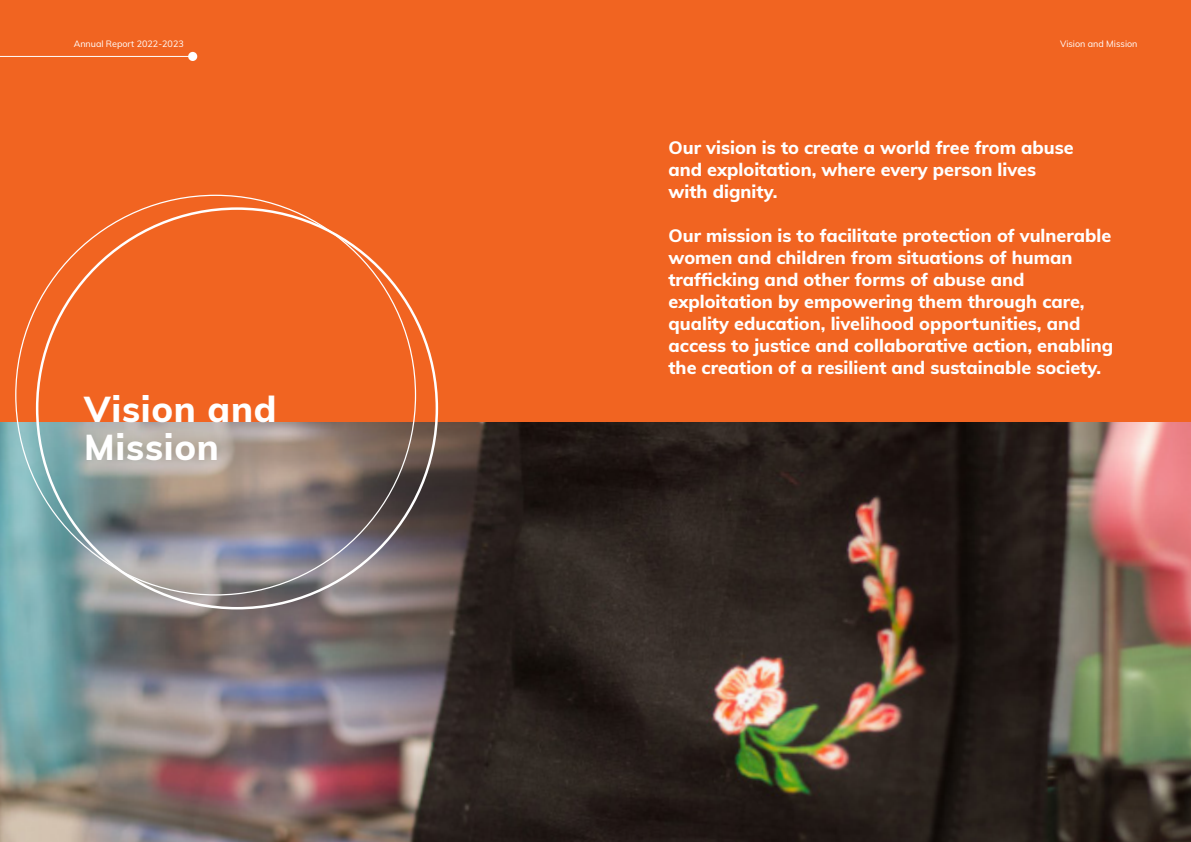
<style>
.page{position:relative;width:1191px;height:842px;background:#fff}
.page>*{position:absolute;margin:0;border:0;box-sizing:border-box;transform-origin:0 0}
.Body_-_Left_Aligned{font:800 36px "Muli";letter-spacing:.02em;color:#fff}
.Body_-_Left_Aligned-2{font:800 18px/22px "Muli";color:#fff}
.Body_-_Right_Aligned{font:9px "Muli";color:#fff}
</style>
<div class="page">
<img style="left:0;top:421px;width:1191px;height:421px">
<div style="left:0;top:0;width:1191px;height:421px;background:#f16421"></div>
<hr style="left:0;top:56px;width:190px;height:1px;background:#fff">
<div style="left:188px;top:52px;width:9px;height:9px;background:#fff;border-radius:50%"></div>
<p class="Body_-_Right_Aligned" style="left:74px;top:37px;width:112px">Annual Report 2022-2023</p>
<p class="Body_-_Right_Aligned" style="left:1060px;top:37px;width:79px">Vision and Mission</p>
<p class="Body_-_Left_Aligned" style="left:84px;top:382px;width:194px">Vision and</p>
<p class="Body_-_Left_Aligned" style="left:84px;top:420px;width:136px">Mission</p>
<p class="Body_-_Left_Aligned-2" style="left:668px;top:136px;width:407px">Our vision is to create a world free from abuse</p>
<p class="Body_-_Left_Aligned-2" style="left:668px;top:158px;width:369px">and exploitation, where every person lives</p>
<p class="Body_-_Left_Aligned-2" style="left:668px;top:180px;width:111px">with dignity.</p>
<p class="Body_-_Left_Aligned-2" style="left:668px;top:224px;width:446px">Our mission is to facilitate protection of vulnerable women and children from situations of human trafficking and other forms of abuse and exploitation by empowering them through care, quality education, livelihood opportunities, and access to justice and collaborative action, enabling the creation of a resilient and sustainable society.</p>
</div>
